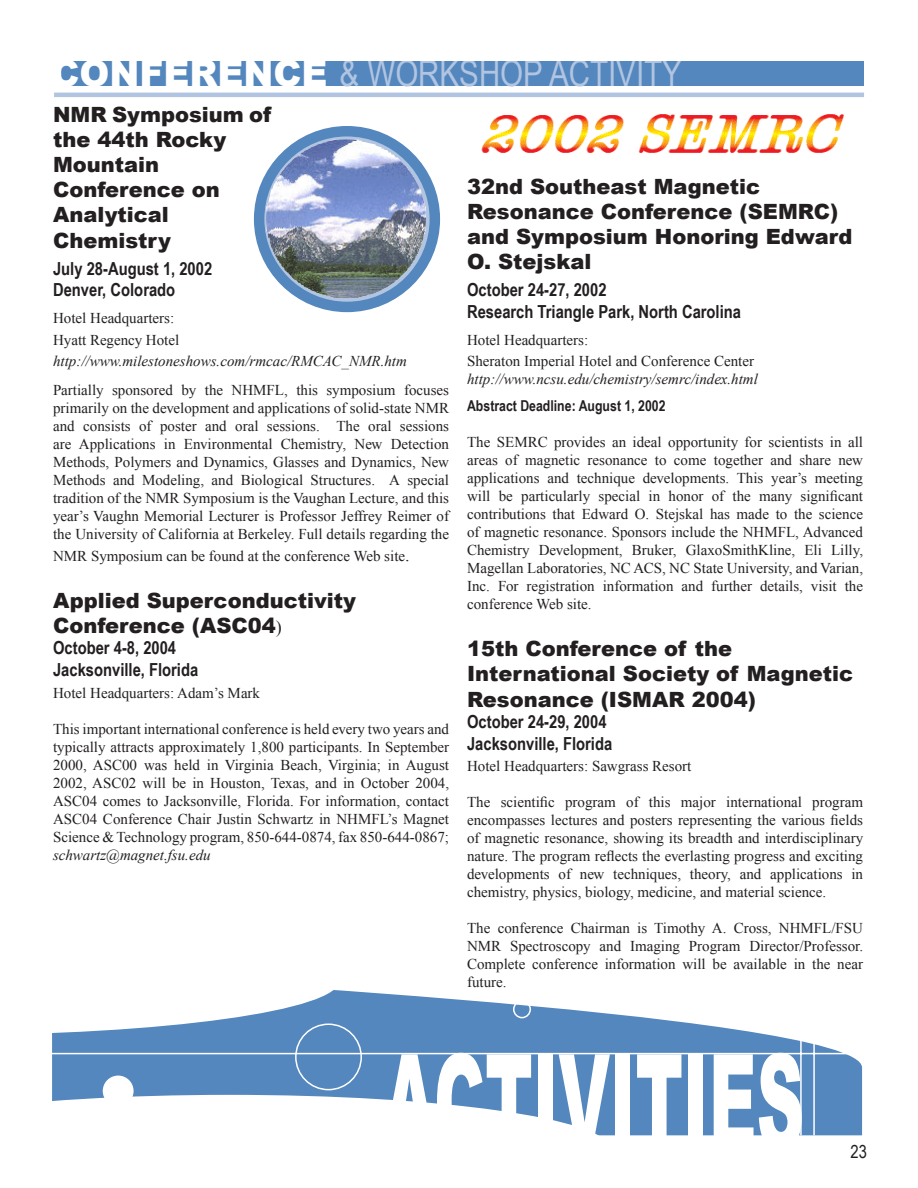
<style>
.page{position:relative;width:918px;height:1188px;background:#fff}
.page>*{position:absolute;margin:0;border:0;box-sizing:border-box;transform-origin:0 0}
.t1{font:900 132px "Arial";color:#fff;scale:.5 1}
.t2{font:36px "Arial Narrow";color:#b1c4e1}
.t3{font:900 21px/25.2px "Arial";color:#231f20}
.t4{font:700 18px/21.6px "Arial Narrow";color:#231f20}
.t5{font:18px "Arial Narrow";color:#231f20}
.t6{font:15px/18px "Times New Roman";color:#231f20;text-align:justify}
.t7{font:italic 15px "Times New Roman";color:#231f20}
.t8{font:700 15px "Arial Narrow";color:#231f20}
.s1{font-family:"Arial";font-weight:900;color:#fff}
.s2{font-size:18px}
.s3{font-family:"Times New Roman";font-weight:400;font-size:18px}
</style>
<div class="page">
<svg style="left:52px;top:1006px;width:810px;height:129px;background:#6291c3"></svg>
<svg style="left:757px;top:1006px;width:105px;height:34px"></svg>
<div style="left:103px;top:1076px;width:31px;height:30px;background:#fff;border-radius:50%"></div>
<svg style="left:52px;top:1095px;width:557px;height:41px"></svg>
<hr style="left:800px;top:998px;width:2px;height:137px;background:#fff">
<hr style="left:813px;top:998px;width:2px;height:137px;background:#fff">
<hr style="left:16px;top:1053px;width:846px;height:1px;background:#fff">
<svg style="left:52px;top:990px;width:480px;height:101px"></svg>
<svg style="left:254px;top:126px;width:186px;height:186px;background:#5f8ec1"></svg>
<div style="left:54px;top:61px;width:810px;height:25px;background:#5387bd"></div>
<hr style="left:54px;top:93px;width:810px;height:4px;background:#b1c4e1">
<img style="left:266px;top:140px;width:160px;height:158px">
<img style="left:481px;top:114px;width:363px;height:39px">
<div style="left:47px;top:58px;width:13px;height:30px;background:#fff"></div>
<h2 class="t2" style="left:52px;top:53px;width:632px"><span class="s1">CONFERENCE</span> &amp; WORKSHOP ACTIVITY</h2>
<h3 class="t3" style="left:53px;top:101px;width:220px">NMR Symposium of the 44th Rocky<br>Mountain<br>Conference on<br>Analytical<br>Chemistry</h3>
<p class="t4" style="left:53px;top:257px;width:161px">July 28-August 1, 2002<br>Denver, Colorado</p>
<p class="t6" style="left:53px;top:307px;width:128px;line-height:21.6px">Hotel Headquarters:<br>Hyatt Regency Hotel</p>
<p class="t7" style="left:53px;top:353px;width:355px">http://www.milestoneshows.com/rmcac/RMCAC_NMR.htm</p>
<p class="t6" style="left:53px;top:381px;width:398px">Partially sponsored by the NHMFL, this symposium focuses primarily on the development and applications of solid-state NMR and consists of poster and oral sessions. The oral sessions are Applications in Environmental Chemistry, New Detection Methods, Polymers and Dynamics, Glasses and Dynamics, New Methods and Modeling, and Biological Structures. A special tradition of the NMR Symposium is the Vaughan Lecture, and this year’s Vaughn Memorial Lecturer is Professor Jeffrey Reimer of the University of California at Berkeley. Full details regarding the</p>
<p class="t6" style="left:53px;top:547px;width:358px">NMR Symposium can be found at the conference Web site<span class="s2">.</span></p>
<h3 class="t3" style="left:53px;top:587px;width:304px">Applied Superconductivity<br>Conference (ASC04<span class="s3">)</span></h3>
<p class="t4" style="left:53px;top:637px;width:147px">October 4-8, 2004<br>Jacksonville, Florida</p>
<p class="t6" style="left:53px;top:683px;width:209px">Hotel Headquarters: Adam’s Mark</p>
<p class="t6" style="left:53px;top:719px;width:398px">This important international conference is held every two years and typically attracts approximately 1,800 participants. In September 2000, ASC00 was held in Virginia Beach, Virginia; in August 2002, ASC02 will be in Houston, Texas, and in October 2004, ASC04 comes to Jacksonville, Florida. For information, contact ASC04 Conference Chair Justin Schwartz in NHMFL’s Magnet Science &amp; Technology program, 850-644-0874, fax 850-644-0867;</p>
<p class="t7" style="left:53px;top:846px;width:159px">schwartz@magnet.fsu.edu</p>
<h3 class="t3" style="left:467px;top:173px;width:387px">32nd Southeast Magnetic<br>Resonance Conference (SEMRC) and Symposium Honoring Edward<br>O. Stejskal</h3>
<p class="t4" style="left:467px;top:279px;width:275px">October 24-27, 2002<br>Research Triangle Park, North Carolina</p>
<p class="t6" style="left:467px;top:329px;width:289px;line-height:21.6px">Hotel Headquarters:<br>Sheraton Imperial Hotel and Conference Center</p>
<p class="t7" style="left:467px;top:371px;width:292px">http://www.ncsu.edu/chemistry/semrc/index.html</p>
<p class="t8" style="left:467px;top:397px;width:200px">Abstract Deadline: August 1, 2002</p>
<p class="t6" style="left:467px;top:433px;width:398px">The SEMRC provides an ideal opportunity for scientists in all areas of magnetic resonance to come together and share new applications and technique developments. This year’s meeting will be particularly special in honor of the many significant contributions that Edward O. Stejskal has made to the science of magnetic resonance. Sponsors include the NHMFL, Advanced Chemistry Development, Bruker, GlaxoSmithKline, Eli Lilly, Magellan Laboratories, NC ACS, NC State University, and Varian, Inc. For registration information and further details, visit the conference Web site.</p>
<h3 class="t3" style="left:467px;top:635px;width:388px">15th Conference of the<br>International Society of Magnetic<br>Resonance (ISMAR 2004)</h3>
<p class="t4" style="left:467px;top:711px;width:147px">October 24-29, 2004<br>Jacksonville, Florida</p>
<p class="t6" style="left:467px;top:757px;width:226px">Hotel Headquarters: Sawgrass Resort</p>
<p class="t6" style="left:467px;top:793px;width:398px">The scientific program of this major international program encompasses lectures and posters representing the various fields of magnetic resonance, showing its breadth and interdisciplinary nature. The program reflects the everlasting progress and exciting developments of new techniques, theory, and applications in chemistry, physics, biology, medicine, and material science.</p>
<p class="t6" style="left:467px;top:919px;width:398px">The conference Chairman is Timothy A. Cross, NHMFL/FSU NMR Spectroscopy and Imaging Program Director/Professor.<br>Complete conference information will be available in the near future.</p>
<h1 class="t1" style="left:384px;top:1004px;width:842px">ACTIVITIES</h1>
<p class="t5" style="left:850px;top:1142px;width:18px">23</p>
</div>
